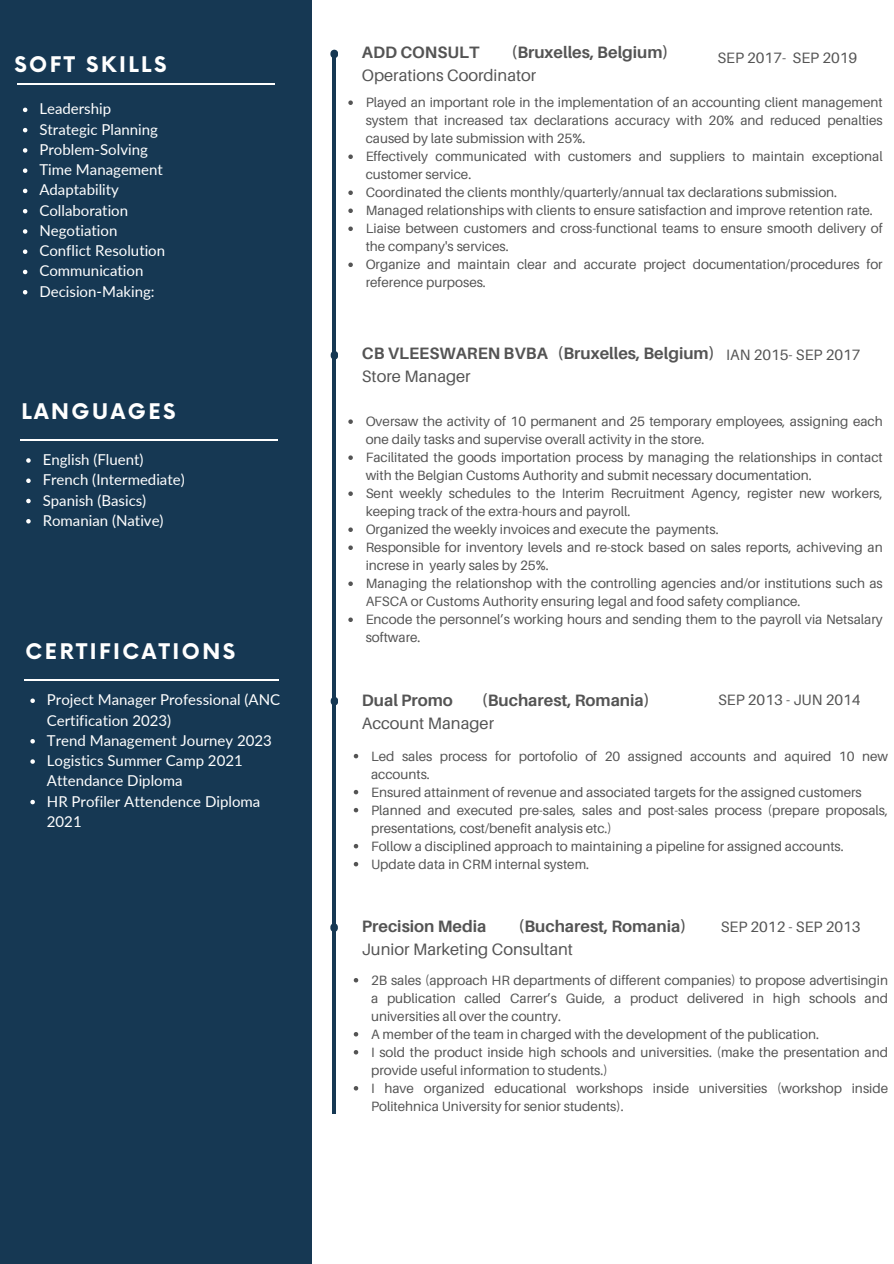
<style>
.page{position:relative;width:894px;height:1264px;background:#fff}
.page>*{position:absolute;margin:0;border:0;box-sizing:border-box;transform-origin:0 0}
.t1{font:700 21px "Now";letter-spacing:.12em;color:#fff}
.t2{font:700 16.5px "Aileron";color:#545454}
.t3{font:16.5px "Aileron";color:#545454}
.t4{font:15px/20.2px "Lato";color:#fff}
.t5{font:15px "Aileron";color:#545454}
.t6{font:13.5px/18px "Aileron";color:#545454}
</style>
<div class="page">
<div style="left:0;top:0;width:311px;height:1263px;background:#163853"></div>
<hr style="left:332px;top:54px;width:3px;height:1059px;background:#163853">
<svg style="left:348px;top:100px;width:5px;height:5px"></svg>
<svg style="left:348px;top:154px;width:5px;height:5px"></svg>
<svg style="left:348px;top:190px;width:5px;height:5px"></svg>
<svg style="left:348px;top:208px;width:5px;height:5px"></svg>
<svg style="left:348px;top:226px;width:5px;height:5px"></svg>
<svg style="left:348px;top:262px;width:5px;height:5px"></svg>
<svg style="left:330px;top:50px;width:8px;height:8px"></svg>
<svg style="left:330px;top:351px;width:8px;height:8px"></svg>
<svg style="left:348px;top:419px;width:5px;height:5px"></svg>
<svg style="left:348px;top:455px;width:5px;height:5px"></svg>
<svg style="left:348px;top:491px;width:5px;height:5px"></svg>
<svg style="left:348px;top:527px;width:5px;height:5px"></svg>
<svg style="left:348px;top:545px;width:5px;height:5px"></svg>
<svg style="left:348px;top:581px;width:5px;height:5px"></svg>
<svg style="left:348px;top:617px;width:5px;height:5px"></svg>
<svg style="left:330px;top:697px;width:8px;height:8px"></svg>
<svg style="left:330px;top:923px;width:8px;height:8px"></svg>
<svg style="left:353px;top:753px;width:5px;height:5px"></svg>
<svg style="left:353px;top:789px;width:5px;height:5px"></svg>
<svg style="left:353px;top:808px;width:5px;height:4px"></svg>
<svg style="left:353px;top:844px;width:5px;height:4px"></svg>
<svg style="left:353px;top:862px;width:5px;height:4px"></svg>
<svg style="left:353px;top:978px;width:5px;height:4px"></svg>
<svg style="left:353px;top:1032px;width:5px;height:4px"></svg>
<svg style="left:353px;top:1050px;width:5px;height:4px"></svg>
<svg style="left:353px;top:1086px;width:5px;height:4px"></svg>
<hr style="left:25px;top:679px;width:254px;height:2px;background:#fff">
<svg style="left:30px;top:698px;width:5px;height:5px"></svg>
<svg style="left:30px;top:739px;width:5px;height:4px"></svg>
<svg style="left:30px;top:759px;width:5px;height:4px"></svg>
<svg style="left:30px;top:799px;width:5px;height:5px"></svg>
<hr style="left:20px;top:439px;width:258px;height:1px;background:#fff">
<svg style="left:26px;top:458px;width:5px;height:5px"></svg>
<svg style="left:26px;top:478px;width:5px;height:5px"></svg>
<svg style="left:26px;top:499px;width:5px;height:4px"></svg>
<svg style="left:26px;top:519px;width:5px;height:4px"></svg>
<hr style="left:17px;top:83px;width:257px;height:2px;background:#fff">
<svg style="left:23px;top:108px;width:4px;height:4px"></svg>
<svg style="left:23px;top:128px;width:4px;height:4px"></svg>
<svg style="left:23px;top:148px;width:4px;height:5px"></svg>
<svg style="left:23px;top:168px;width:4px;height:5px"></svg>
<svg style="left:23px;top:189px;width:4px;height:4px"></svg>
<svg style="left:23px;top:209px;width:4px;height:4px"></svg>
<svg style="left:23px;top:229px;width:4px;height:5px"></svg>
<svg style="left:23px;top:249px;width:4px;height:5px"></svg>
<svg style="left:23px;top:270px;width:4px;height:4px"></svg>
<svg style="left:23px;top:290px;width:4px;height:4px"></svg>
<p class="t1" style="left:14px;top:53px;width:154px">SOFT SKILLS</p>
<p class="t4" style="left:39px;top:98px;width:73px">Leadership</p>
<p class="t4" style="left:39px;top:119px;width:120px">Strategic Planning</p>
<p class="t4" style="left:39px;top:139px;width:110px">Problem-Solving</p>
<h3 class="t4" style="left:39px;top:159px;width:125px">Time Management</h3>
<h2 class="t4" style="left:39px;top:179px;width:81px">Adaptability</h2>
<h4 class="t4" style="left:39px;top:200px;width:90px">Collaboration</h4>
<p class="t4" style="left:39px;top:220px;width:79px">Negotiation</p>
<p class="t4" style="left:39px;top:240px;width:127px">Conflict Resolution</p>
<p class="t4" style="left:39px;top:260px;width:105px">Communication</p>
<p class="t4" style="left:39px;top:281px;width:117px">Decision-Making:</p>
<p class="t1" style="left:21px;top:400px;width:156px">LANGUAGES</p>
<p class="t4" style="left:43px;top:449px;width:102px">English (Fluent)</p>
<h3 class="t4" style="left:43px;top:469px;width:143px">French (Intermediate)</h3>
<h2 class="t4" style="left:43px;top:489px;width:105px">Spanish (Basics)</h2>
<h4 class="t4" style="left:43px;top:510px;width:122px">Romanian (Native)</h4>
<p class="t1" style="left:26px;top:640px;width:211px">CERTIFICATIONS</p>
<p class="t4" style="left:47px;top:689px;width:235px">Project Manager Professional (ANC<br>Certification 2023)</p>
<p class="t4" style="left:47px;top:729px;width:226px">Trend Management Journey 2023</p>
<p class="t4" style="left:47px;top:750px;width:197px">Logistics Summer Camp 2021<br>Attendance Diploma</p>
<p class="t4" style="left:47px;top:790px;width:215px">HR Profiler Attendence Diploma<br>2021</p>
<p class="t2" style="left:362px;top:42px;width:119px">ADD CONSULT</p>
<p class="t2" style="left:511px;top:42px;width:159px">(Bruxelles, Belgium)</p>
<h1 class="t5" style="left:717px;top:48px;width:141px">SEP 2017- SEP 2019</h1>
<p class="t3" style="left:362px;top:65px;width:176px">Operations Coordinator</p>
<p class="t6" style="left:365px;top:93px;width:518px;text-align:justify">Played an important role in the implementation of an accounting client management system that increased tax declarations accuracy with 20% and reduced penalties caused by late submission with 25%.</p>
<p class="t6" style="left:365px;top:147px;width:518px">Effectively communicated with customers and suppliers to maintain exceptional customer service.</p>
<p class="t6" style="left:365px;top:183px;width:473px">Coordinated the clients monthly/quarterly/annual tax declarations submission.</p>
<p class="t6" style="left:365px;top:201px;width:508px">Managed relationships with clients to ensure satisfaction and improve retention rate.</p>
<p class="t6" style="left:365px;top:219px;width:518px">Liaise between customers and cross-functional teams to ensure smooth delivery of the company's services.</p>
<p class="t6" style="left:365px;top:255px;width:518px">Organize and maintain clear and accurate project documentation/procedures for reference purposes.</p>
<p class="t2" style="left:362px;top:343px;width:354px">CB VLEESWAREN BVBA (Bruxelles, Belgium)</p>
<p class="t5" style="left:726px;top:345px;width:136px">IAN 2015- SEP 2017</p>
<h1 class="t3" style="left:362px;top:365px;width:110px">Store Manager</h1>
<p class="t6" style="left:365px;top:412px;width:518px">Oversaw the activity of 10 permanent and 25 temporary employees, assigning each one daily tasks and supervise overall activity in the store.</p>
<p class="t6" style="left:365px;top:448px;width:518px">Facilitated the goods importation process by managing the relationships in contact with the Belgian Customs Authority and submit necessary documentation.</p>
<p class="t6" style="left:365px;top:484px;width:518px">Sent weekly schedules to the Interim Recruitment Agency, register new workers, keeping track of the extra-hours and payroll.</p>
<p class="t6" style="left:365px;top:520px;width:354px">Organized the weekly invoices and execute the payments.</p>
<h1 class="t6" style="left:365px;top:538px;width:518px">Responsible for inventory levels and re-stock based on sales reports, achiveving an increse in yearly sales by 25%.</h1>
<p class="t6" style="left:365px;top:574px;width:518px">Managing the relationshop with the controlling agencies and/or institutions such as<br>AFSCA or Customs Authority ensuring legal and food safety compliance.</p>
<p class="t6" style="left:365px;top:610px;width:518px">Encode the personnel’s working hours and sending them to the payroll via Netsalary software.</p>
<p class="t2" style="left:362px;top:689px;width:92px">Dual Promo</p>
<p class="t2" style="left:481px;top:689px;width:169px">(Bucharest, Romania)</p>
<p class="t5" style="left:718px;top:690px;width:144px">SEP 2013 - JUN 2014</p>
<h3 class="t3" style="left:362px;top:712px;width:134px">Account Manager</h3>
<h2 class="t6" style="left:371px;top:746px;width:518px">Led sales process for portofolio of 20 assigned accounts and aquired 10 new accounts.</h2>
<h4 class="t6" style="left:371px;top:782px;width:492px">Ensured attainment of revenue and associated targets for the assigned customers</h4>
<p class="t6" style="left:371px;top:800px;width:518px">Planned and executed pre-sales, sales and post-sales process (prepare proposals, presentations, cost/benefit analysis etc.)</p>
<p class="t6" style="left:371px;top:836px;width:474px">Follow a disciplined approach to maintaining a pipeline for assigned accounts.</p>
<p class="t6" style="left:371px;top:854px;width:219px">Update data in CRM internal system.</p>
<p class="t2" style="left:362px;top:916px;width:126px">Precision Media</p>
<p class="t2" style="left:518px;top:916px;width:169px">(Bucharest, Romania)</p>
<p class="t5" style="left:720px;top:917px;width:141px">SEP 2012 - SEP 2013</p>
<p class="t3" style="left:362px;top:938px;width:213px">Junior Marketing Consultant</p>
<h3 class="t6" style="left:371px;top:970px;width:518px;text-align:justify">2B sales (approach HR departments of different companies) to propose advertisingin a publication called Carrer’s Guide, a product delivered in high schools and universities all over the country.</h3>
<h2 class="t6" style="left:371px;top:1024px;width:449px">A member of the team in charged with the development of the publication.</h2>
<h4 class="t6" style="left:371px;top:1042px;width:518px">I sold the product inside high schools and universities. (make the presentation and provide useful information to students.)</h4>
<p class="t6" style="left:371px;top:1078px;width:518px">I have organized educational workshops inside universities (workshop inside<br>Politehnica University for senior students).</p>
</div>
